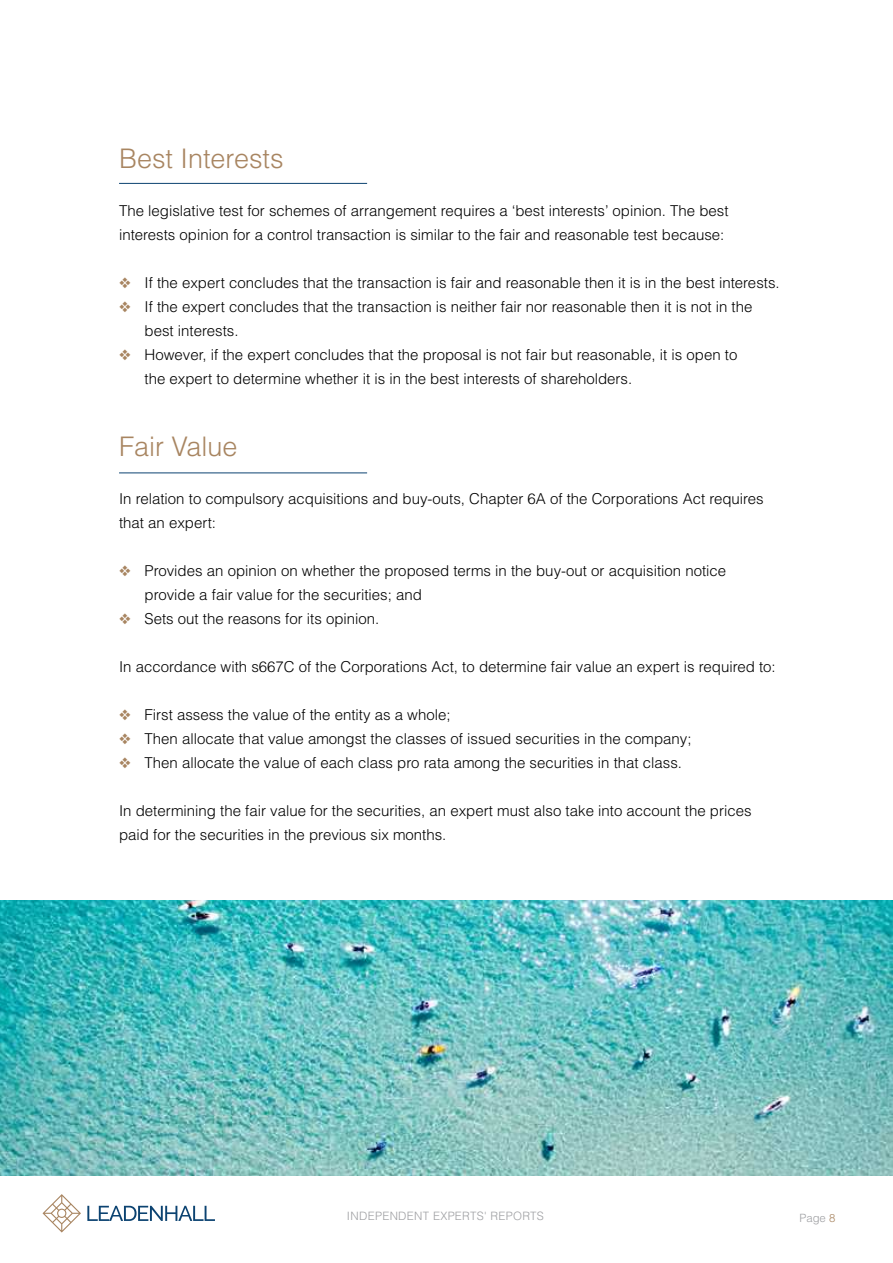
<style>
.page{position:relative;width:893px;height:1263px;background:#fff}
.page>*{position:absolute;margin:0;border:0;box-sizing:border-box;transform-origin:0 0}
.t1{font:300 27px "Helvetica";color:#a88561}
.t2{font:300 15px/24px "Helvetica";color:#000}
.t3{font:300 11.55px "Helvetica";letter-spacing:.025em;color:#9e9fa2}
.t4{font:300 11.4px "Helvetica";color:#9e9fa2}
.s1{color:#a88561}
</style>
<div class="page">
<img style="left:0;top:900px;width:893px;height:275px">
<hr style="left:119px;top:183px;width:248px;height:1px;background:#0c4371">
<hr style="left:119px;top:473px;width:248px;height:1px;background:#0c4371">
<svg style="left:87px;top:1206px;width:128px;height:15px"></svg>
<svg style="left:43px;top:1194px;width:38px;height:38px"></svg>
<h1 class="t1" style="left:119px;top:142px;width:166px">Best Interests</h1>
<p class="t2" style="left:119px;top:199px;width:611px">The legislative test for schemes of arrangement requires a ‘best interests’ opinion. The best interests opinion for a control transaction is similar to the fair and reasonable test because:</p>
<p class="t2" style="left:119px;top:271px;width:662px"><span class="s1">❖</span> If the expert concludes that the transaction is fair and reasonable then it is in the best interests.</p>
<p class="t2" style="left:145px;top:295px;width:609px;text-indent:-26px"><span class="s1">❖</span> If the expert concludes that the transaction is neither fair nor reasonable then it is not in the best interests.</p>
<p class="t2" style="left:145px;top:343px;width:594px;text-indent:-26px"><span class="s1">❖</span> However, if the expert concludes that the proposal is not fair but reasonable, it is open to the expert to determine whether it is in the best interests of shareholders.</p>
<h1 class="t1" style="left:119px;top:430px;width:120px">Fair Value</h1>
<p class="t2" style="left:119px;top:487px;width:646px">In relation to compulsory acquisitions and buy-outs, Chapter 6A of the Corporations Act requires that an expert:</p>
<p class="t2" style="left:145px;top:559px;width:583px;text-indent:-26px"><span class="s1">❖</span> Provides an opinion on whether the proposed terms in the buy-out or acquisition notice provide a fair value for the securities; and</p>
<p class="t2" style="left:119px;top:607px;width:262px"><span class="s1">❖</span> Sets out the reasons for its opinion.</p>
<p class="t2" style="left:119px;top:655px;width:658px">In accordance with s667C of the Corporations Act, to determine fair value an expert is required to:</p>
<p class="t2" style="left:119px;top:703px;width:333px"><span class="s1">❖</span> First assess the value of the entity as a whole;</p>
<p class="t2" style="left:119px;top:727px;width:574px"><span class="s1">❖</span> Then allocate that value amongst the classes of issued securities in the company;</p>
<p class="t2" style="left:119px;top:751px;width:565px"><span class="s1">❖</span> Then allocate the value of each class pro rata among the securities in that class.</p>
<p class="t2" style="left:119px;top:799px;width:634px">In determining the fair value for the securities, an expert must also take into account the prices paid for the securities in the previous six months.</p>
<p class="t3" style="left:347px;top:1209px;width:198px">INDEPENDENT EXPERTS' REPORTS</p>
<p class="t4" style="left:799px;top:1210px;width:38px">Page <span class="s1">8</span></p>
</div>
